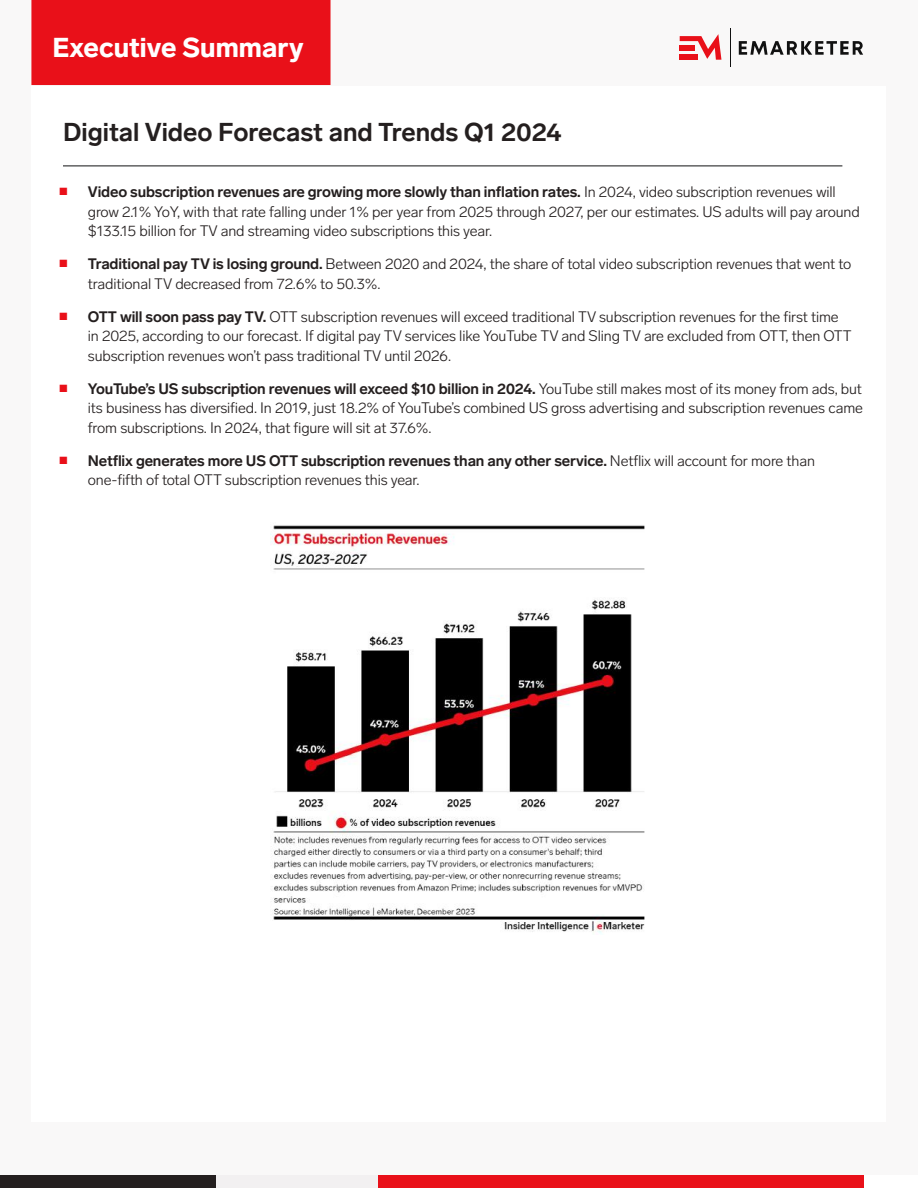
<style>
.page{position:relative;width:918px;height:1188px;background:#fff}
.page>*{position:absolute;margin:0;border:0;box-sizing:border-box;transform-origin:0 0}
.t1{font:900 27px "Lab Grotesque";color:#fff}
.t2{font:700 25.5px "Lab Grotesque";color:#241f1f}
.t3{font:300 15px/19.5px "Lab Grotesque";letter-spacing:-.01em;color:#241f1f}
.s1{color:#e91019}
.s2{font-weight:700}
</style>
<div class="page">
<div style="left:378px;top:1174px;width:486px;height:14px;background:#e91019"></div>
<div style="left:0;top:1174px;width:216px;height:14px;background:#241f1f"></div>
<div style="left:216px;top:1174px;width:162px;height:14px;background:#f2f0f1"></div>
<div style="left:0;top:0;width:918px;height:1174px;background:#f9f8f8"></div>
<div style="left:32px;top:86px;width:854px;height:1035px;background:#fff"></div>
<div style="left:31px;top:0;width:300px;height:85px;background:#e91019"></div>
<hr style="left:63px;top:166px;width:779px;height:1px;background:#111213">
<img style="left:270px;top:525px;width:375px;height:409px">
<svg style="left:739px;top:41px;width:124px;height:14px"></svg>
<svg style="left:680px;top:34px;width:41px;height:26px"></svg>
<hr style="left:730px;top:29px;width:1px;height:38px;background:#111">
<h1 class="t1" style="left:52px;top:31px;width:253px">Executive Summary</h1>
<h2 class="t2" style="left:63px;top:117px;width:500px">Digital Video Forecast and Trends Q1 2024</h2>
<p class="t3" style="left:88px;top:182px;width:773px;text-indent:-28px"><span class="s1">■</span> <span class="s2">Video subscription revenues are growing more slowly than inflation rates.</span> In 2024, video subscription revenues will grow 2.1% YoY, with that rate falling under 1% per year from 2025 through 2027, per our estimates. US adults will pay around $133.15 billion for TV and streaming video subscriptions this year.</p>
<p class="t3" style="left:88px;top:254px;width:765px;text-indent:-28px"><span class="s1">■</span> <span class="s2">Traditional pay TV is losing ground.</span> Between 2020 and 2024, the share of total video subscription revenues that went to traditional TV decreased from 72.6% to 50.3%.</p>
<p class="t3" style="left:88px;top:307px;width:765px;text-indent:-28px"><span class="s1">■</span> <span class="s2">OTT will soon pass pay TV.</span> OTT subscription revenues will exceed traditional TV subscription revenues for the first time in 2025, according to our forecast. If digital pay TV services like YouTube TV and Sling TV are excluded from OTT, then OTT subscription revenues won’t pass traditional TV until 2026.</p>
<p class="t3" style="left:88px;top:379px;width:777px;text-align:justify;text-indent:-28px"><span class="s1">■</span> <span class="s2">YouTube’s US subscription revenues will exceed $10 billion in 2024.</span> YouTube still makes most of its money from ads, but its business has diversified. In 2019, just 18.2% of YouTube’s combined US gross advertising and subscription revenues came from subscriptions. In 2024, that figure will sit at 37.6%.</p>
<p class="t3" style="left:88px;top:451px;width:729px;text-indent:-28px"><span class="s1">■</span> <span class="s2">Netflix generates more US OTT subscription revenues than any other service.</span> Netflix will account for more than one-fifth of total OTT subscription revenues this year.</p>
</div>
